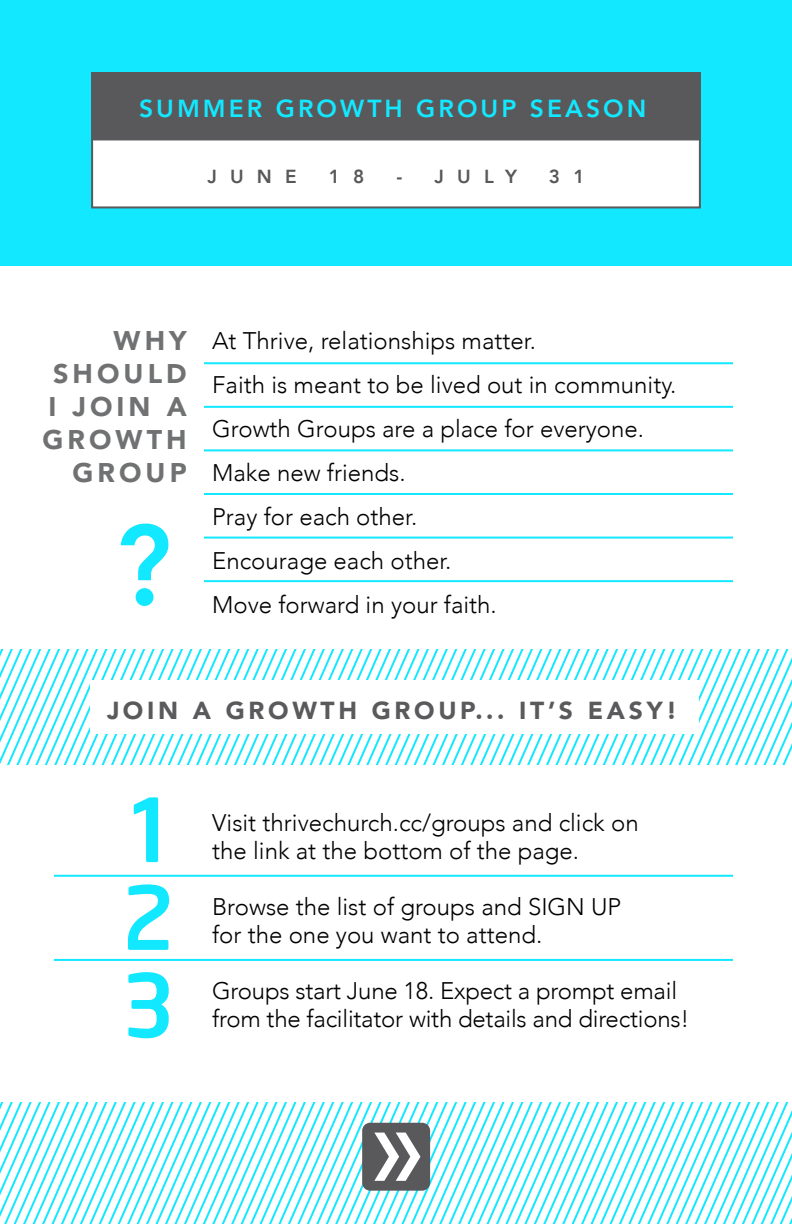
<style>
.page{position:relative;width:792px;height:1224px;background:#fff}
.page>*{position:absolute;margin:0;border:0;box-sizing:border-box;transform-origin:0 0}
.t1{font:900 27px/33px "Avenir";letter-spacing:.15em;color:#707172;text-align:right}
.t2{font:900 24.6px "Avenir";letter-spacing:.15em;color:#5a5a5c}
.t3{font:800 24.6px "Avenir";letter-spacing:.125em;color:#12e8ff}
.t4{font:300 24px/44px "Avenir";color:#000}
.t5{font:800 18.8px "Avenir";letter-spacing:.7em;color:#58585a}
</style>
<div class="page">
<div style="left:0;top:0;width:792px;height:266px;background:#12e8ff"></div>
<div style="left:91px;top:72px;width:610px;height:136px;background:#fff;border:2px solid #59595c"></div>
<div style="left:91px;top:72px;width:610px;height:68px;background:#59595c"></div>
<hr style="left:204px;top:362px;width:529px;height:2px;background:#12e8ff">
<hr style="left:204px;top:406px;width:529px;height:2px;background:#12e8ff">
<hr style="left:204px;top:449px;width:529px;height:2px;background:#12e8ff">
<hr style="left:204px;top:493px;width:529px;height:2px;background:#12e8ff">
<hr style="left:204px;top:537px;width:529px;height:2px;background:#12e8ff">
<hr style="left:204px;top:580px;width:529px;height:2px;background:#12e8ff">
<svg style="left:121px;top:523px;width:48px;height:83px"></svg>
<svg style="left:0;top:650px;width:792px;height:114px"></svg>
<svg style="left:0;top:1102px;width:792px;height:122px"></svg>
<div style="left:90px;top:680px;width:609px;height:54px;background:#fff"></div>
<hr style="left:54px;top:875px;width:679px;height:2px;background:#12e8ff">
<hr style="left:54px;top:959px;width:679px;height:2px;background:#12e8ff">
<svg style="left:134px;top:797px;width:24px;height:65px"></svg>
<svg style="left:128px;top:884px;width:41px;height:66px"></svg>
<svg style="left:128px;top:972px;width:41px;height:66px"></svg>
<svg style="left:362px;top:1123px;width:68px;height:68px"></svg>
<p class="t3" style="left:139px;top:89px;width:509px">SUMMER GROWTH GROUP SEASON</p>
<p class="t5" style="left:207px;top:162px;width:91px">JUNE</p>
<p class="t5" style="left:329px;top:162px;width:37px">1 8</p>
<p class="t5" style="left:397px;top:162px;width:122px">- JULY</p>
<p class="t5" style="left:549px;top:162px;width:37px">3 1</p>
<p class="t1" style="left:43px;top:323px;width:146px">WHY<br>SHOULD<br>I JOIN A<br>GROWTH<br>GROUP</p>
<p class="t4" style="left:212px;top:319px;width:466px">At Thrive, relationships matter.<br>Faith is meant to be lived out in community.<br>Growth Groups are a place for everyone.<br>Make new friends.<br>Pray for each other.<br>Encourage each other.<br>Move forward in your faith.</p>
<p class="t2" style="left:107px;top:689px;width:572px">JOIN A GROWTH GROUP... IT’S EASY!</p>
<p class="t4" style="left:212px;top:809px;width:428px;line-height:28px">Visit thrivechurch.cc/groups and click on the link at the bottom of the page.</p>
<p class="t4" style="left:212px;top:893px;width:411px;line-height:28px">Browse the list of groups and SIGN UP for the one you want to attend.</p>
<p class="t4" style="left:212px;top:977px;width:479px;line-height:28px">Groups start June 18. Expect a prompt email from the facilitator with details and directions!</p>
</div>
